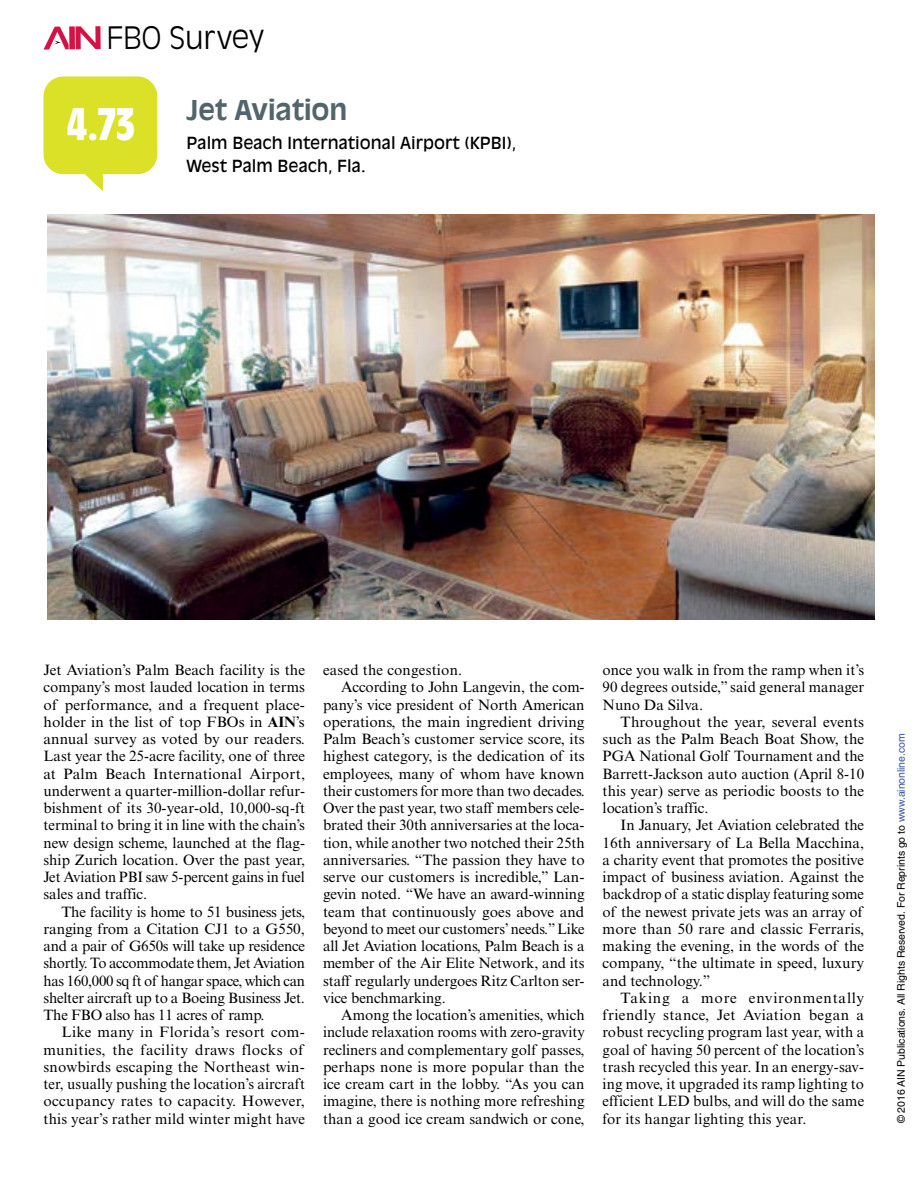
<style>
.page{position:relative;width:918px;height:1188px;background:#fff}
.page>*{position:absolute;margin:0;border:0;box-sizing:border-box;transform-origin:0 0}
.t1{font:700 condensed 44.7px "Antique Olive Std";color:#fff}
.t2{font:300 30.45px "Antique Olive Std";letter-spacing:-.01em;color:#000}
.t3{font:700 27px "Antique Olive Std";color:#52656b}
.t4{font:16.5px/22.8px "Antique Olive Std";color:#000}
.t5{font:15px/17.2px "Times New Roman MT Std";color:#000;text-align:justify}
.t6{font:10.5px "Helvetica LT Std";letter-spacing:-.005em;color:#000}
.s1{font-weight:700}
.s2{color:#3953a4}
</style>
<div class="page">
<div style="left:69px;top:26px;width:6px;height:23px;background:#d31245"></div>
<svg style="left:44px;top:27px;width:25px;height:23px"></svg>
<svg style="left:75px;top:26px;width:26px;height:23px"></svg>
<svg style="left:44px;top:76px;width:113px;height:115px"></svg>
<img style="left:48px;top:214px;width:826px;height:406px">
<h2 class="t2" style="left:106px;top:20px;width:160px">FBO Survey</h2>
<h1 class="t1" style="left:67px;top:100px;width:70px">4.73</h1>
<h3 class="t3" style="left:187px;top:94px;width:163px">Jet Aviation</h3>
<p class="t4" style="left:187px;top:132px;width:331px">Palm Beach International Airport (KPBI),<br>West Palm Beach, Fla.</p>
<p class="t5" style="left:44px;top:661px;width:263px">Jet Aviation’s Palm Beach facility is the company’s most lauded location in terms of performance, and a frequent place&shy;holder in the list of top FBOs in <span class="s1">AIN</span>’s annual survey as voted by our readers.<br>Last year the 25-acre facility, one of three at Palm Beach International Airport, underwent a quarter-million-dollar refur&shy;bishment of its 30-year-old, 10,000-sq-ft terminal to bring it in line with the chain’s new design scheme, launched at the flag&shy;ship Zurich location. Over the past year, Jet Aviation PBI saw 5-percent gains in fuel sales and traffic.</p>
<p class="t5" style="left:44px;top:903px;width:263px;text-indent:18px">The facility is home to 51 business jets, ranging from a Citation CJ1 to a G550, and a pair of G650s will take up residence shortly. To accommodate them, Jet Aviation has 160,000 sq ft of hangar space, which can shelter aircraft up to a Boeing Business Jet.<br>The FBO also has 11 acres of ramp.</p>
<p class="t5" style="left:44px;top:1024px;width:263px;text-indent:18px">Like many in Florida’s resort com&shy;munities, the facility draws flocks of snowbirds escaping the Northeast win&shy;ter, usually pushing the location’s aircraft occupancy rates to capacity. However, this year’s rather mild winter might have</p>
<p class="t5" style="left:323px;top:661px;width:141px">eased the congestion.</p>
<p class="t5" style="left:341px;top:679px;width:245px">According to John Langevin, the com-</p>
<p class="t5" style="left:323px;top:696px;width:263px">pany’s vice president of North American</p>
<p class="t5" style="left:323px;top:713px;width:263px">operations, the main ingredient driving</p>
<p class="t5" style="left:323px;top:730px;width:263px">Palm Beach’s customer service score, its</p>
<p class="t5" style="left:323px;top:748px;width:263px">highest category, is the dedication of its</p>
<p class="t5" style="left:323px;top:765px;width:263px">employees, many of whom have known</p>
<p class="t5" style="left:323px;top:782px;width:263px">their customers for more than two decades.</p>
<p class="t5" style="left:323px;top:799px;width:263px">Over the past year, two staff members cele-</p>
<p class="t5" style="left:323px;top:817px;width:263px">brated their 30th anniversaries at the loca-</p>
<p class="t5" style="left:323px;top:834px;width:263px">tion, while another two notched their 25th</p>
<p class="t5" style="left:323px;top:851px;width:263px">anniversaries. “The passion they have to</p>
<p class="t5" style="left:323px;top:868px;width:263px">serve our customers is incredible,” Lan-</p>
<p class="t5" style="left:323px;top:886px;width:263px">gevin noted. “We have an award-winning</p>
<p class="t5" style="left:323px;top:903px;width:263px">team that continuously goes above and</p>
<p class="t5" style="left:323px;top:920px;width:263px">beyond to meet our customers’ needs.” Like</p>
<p class="t5" style="left:323px;top:937px;width:263px">all Jet Aviation locations, Palm Beach is a</p>
<p class="t5" style="left:323px;top:955px;width:263px">member of the Air Elite Network, and its</p>
<p class="t5" style="left:323px;top:972px;width:263px">staff regularly undergoes Ritz Carlton ser-</p>
<p class="t5" style="left:323px;top:989px;width:124px">vice benchmarking.</p>
<p class="t5" style="left:341px;top:1006px;width:245px">Among the location’s amenities, which</p>
<p class="t5" style="left:323px;top:1024px;width:263px">include relaxation rooms with zero-gravity</p>
<p class="t5" style="left:323px;top:1041px;width:263px">recliners and complementary golf passes,</p>
<p class="t5" style="left:323px;top:1058px;width:263px">perhaps none is more popular than the</p>
<p class="t5" style="left:323px;top:1075px;width:263px">ice cream cart in the lobby. “As you can</p>
<p class="t5" style="left:323px;top:1093px;width:263px">imagine, there is nothing more refreshing</p>
<p class="t5" style="left:323px;top:1110px;width:263px">than a good ice cream sandwich or cone,</p>
<p class="t5" style="left:603px;top:661px;width:263px">once you walk in from the ramp when it’s 90 degrees outside,” said general manager Nuno Da Silva.</p>
<p class="t5" style="left:603px;top:713px;width:263px;text-indent:18px">Throughout the year, several events such as the Palm Beach Boat Show, the PGA National Golf Tournament and the Barrett-Jackson auto auction (April 8-10 this year) serve as periodic boosts to the location’s traffic.</p>
<p class="t5" style="left:603px;top:817px;width:263px;text-indent:18px">In January, Jet Aviation celebrated the 16th anniversary of La Bella Macchina, a charity event that promotes the positive impact of business aviation. Against the backdrop of a static display featuring some of the newest private jets was an array of more than 50 rare and classic Ferraris, making the evening, in the words of the company, “the ultimate in speed, luxury and technology.”</p>
<p class="t5" style="left:603px;top:989px;width:263px;text-indent:18px">Taking a more environmentally friendly stance, Jet Aviation began a robust recycling program last year, with a goal of having 50 percent of the location’s trash recycled this year. In an energy-sav&shy;ing move, it upgraded its ramp lighting to efficient LED bulbs, and will do the same for its hangar lighting this year.</p>
<p class="t6" style="left:895px;top:1123px;width:391px;rotate:-90deg">© 2016 AIN Publications. All Rights Reserved. For Reprints go to <span class="s2">www.ainonline.com</span></p>
</div>
